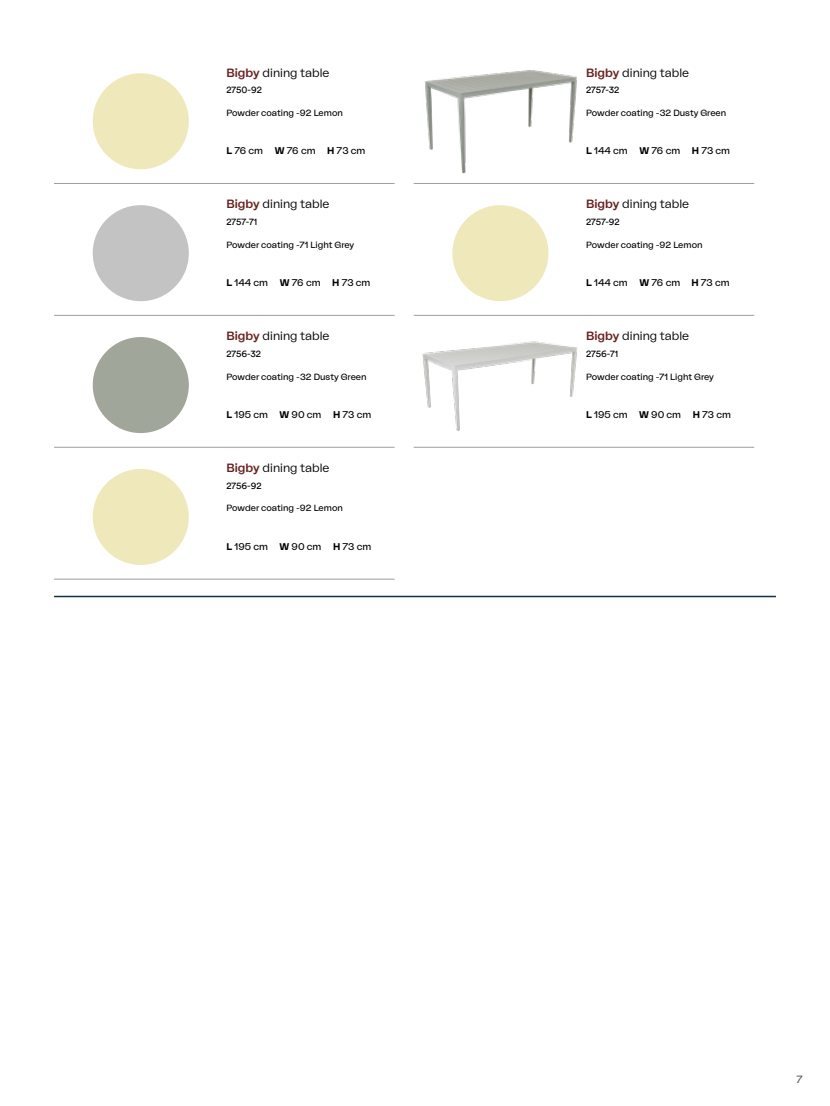
<style>
.page{position:relative;width:830px;height:1106px;background:#fff}
.page>*{position:absolute;margin:0;border:0;box-sizing:border-box;transform-origin:0 0}
.t1{font:300 12px "La Nord";color:#000}
.t2{font:10.5px "La Nord";color:#5a5a59}
.t3{font:9.75px "La Nord";color:#000}
.t4{font:9.75px "Circular Std";color:#000}
.t5{font:9px "La Nord";color:#000}
.s1{font-weight:500;color:#672320}
.s2{font-weight:700}
</style>
<div class="page">
<hr style="left:54px;top:183px;width:340px;height:1px;background:#9d9d9c">
<div style="left:93px;top:73px;width:96px;height:96px;background:#efe8bb;border-radius:50%"></div>
<hr style="left:413px;top:183px;width:340px;height:1px;background:#9d9d9c">
<img style="left:424px;top:70px;width:153px;height:104px">
<img style="left:430px;top:70px;width:18px;height:18px">
<hr style="left:54px;top:315px;width:340px;height:1px;background:#9d9d9c">
<div style="left:93px;top:205px;width:96px;height:96px;background:#c3c3c3;border-radius:50%"></div>
<hr style="left:413px;top:315px;width:340px;height:1px;background:#9d9d9c">
<div style="left:452px;top:205px;width:96px;height:96px;background:#efe8bb;border-radius:50%"></div>
<hr style="left:54px;top:447px;width:340px;height:1px;background:#9d9d9c">
<div style="left:93px;top:337px;width:96px;height:96px;background:#a0a69a;border-radius:50%"></div>
<hr style="left:413px;top:447px;width:340px;height:1px;background:#9d9d9c">
<img style="left:422px;top:341px;width:156px;height:90px">
<img style="left:430px;top:341px;width:18px;height:10px">
<hr style="left:54px;top:579px;width:340px;height:1px;background:#9d9d9c">
<div style="left:93px;top:469px;width:96px;height:96px;background:#efe8bb;border-radius:50%"></div>
<hr style="left:54px;top:595px;width:721px;height:2px;background:#163142">
<h1 class="t1" style="left:226px;top:64px;width:104px"><span class="s1">Bigby</span> dining table</h1>
<p class="t4" style="left:226px;top:84px;width:37px">2750-92</p>
<p class="t5" style="left:226px;top:107px;width:118px">Powder coating -92 Lemon</p>
<p class="t3" style="left:226px;top:144px;width:140px"><span class="s2">L</span> 76 cm <span class="s2">W</span> 76 cm <span class="s2">H</span> 73 cm</p>
<h1 class="t1" style="left:226px;top:196px;width:104px"><span class="s1">Bigby</span> dining table</h1>
<p class="t4" style="left:226px;top:215px;width:32px">2757-71</p>
<p class="t5" style="left:226px;top:238px;width:129px">Powder coating -71 Light Grey</p>
<p class="t3" style="left:226px;top:276px;width:145px"><span class="s2">L</span> 144 cm <span class="s2">W</span> 76 cm <span class="s2">H</span> 73 cm</p>
<h1 class="t1" style="left:226px;top:328px;width:104px"><span class="s1">Bigby</span> dining table</h1>
<p class="t4" style="left:226px;top:347px;width:36px">2756-32</p>
<p class="t5" style="left:226px;top:370px;width:142px">Powder coating -32 Dusty Green</p>
<p class="t3" style="left:226px;top:408px;width:146px"><span class="s2">L</span> 195 cm <span class="s2">W</span> 90 cm <span class="s2">H</span> 73 cm</p>
<h1 class="t1" style="left:226px;top:460px;width:104px"><span class="s1">Bigby</span> dining table</h1>
<p class="t4" style="left:226px;top:479px;width:37px">2756-92</p>
<p class="t5" style="left:226px;top:502px;width:118px">Powder coating -92 Lemon</p>
<p class="t3" style="left:226px;top:539px;width:146px"><span class="s2">L</span> 195 cm <span class="s2">W</span> 90 cm <span class="s2">H</span> 73 cm</p>
<h1 class="t1" style="left:585px;top:64px;width:104px"><span class="s1">Bigby</span> dining table</h1>
<p class="t4" style="left:585px;top:84px;width:35px">2757-32</p>
<p class="t5" style="left:585px;top:107px;width:142px">Powder coating -32 Dusty Green</p>
<p class="t3" style="left:585px;top:144px;width:145px"><span class="s2">L</span> 144 cm <span class="s2">W</span> 76 cm <span class="s2">H</span> 73 cm</p>
<h1 class="t1" style="left:585px;top:196px;width:104px"><span class="s1">Bigby</span> dining table</h1>
<p class="t4" style="left:585px;top:215px;width:35px">2757-92</p>
<p class="t5" style="left:585px;top:238px;width:118px">Powder coating -92 Lemon</p>
<p class="t3" style="left:585px;top:276px;width:145px"><span class="s2">L</span> 144 cm <span class="s2">W</span> 76 cm <span class="s2">H</span> 73 cm</p>
<h1 class="t1" style="left:585px;top:328px;width:104px"><span class="s1">Bigby</span> dining table</h1>
<p class="t4" style="left:585px;top:347px;width:34px">2756-71</p>
<p class="t5" style="left:585px;top:370px;width:129px">Powder coating -71 Light Grey</p>
<p class="t3" style="left:585px;top:408px;width:146px"><span class="s2">L</span> 195 cm <span class="s2">W</span> 90 cm <span class="s2">H</span> 73 cm</p>
<p class="t2" style="left:796px;top:1071px;width:8px">7</p>
</div>
